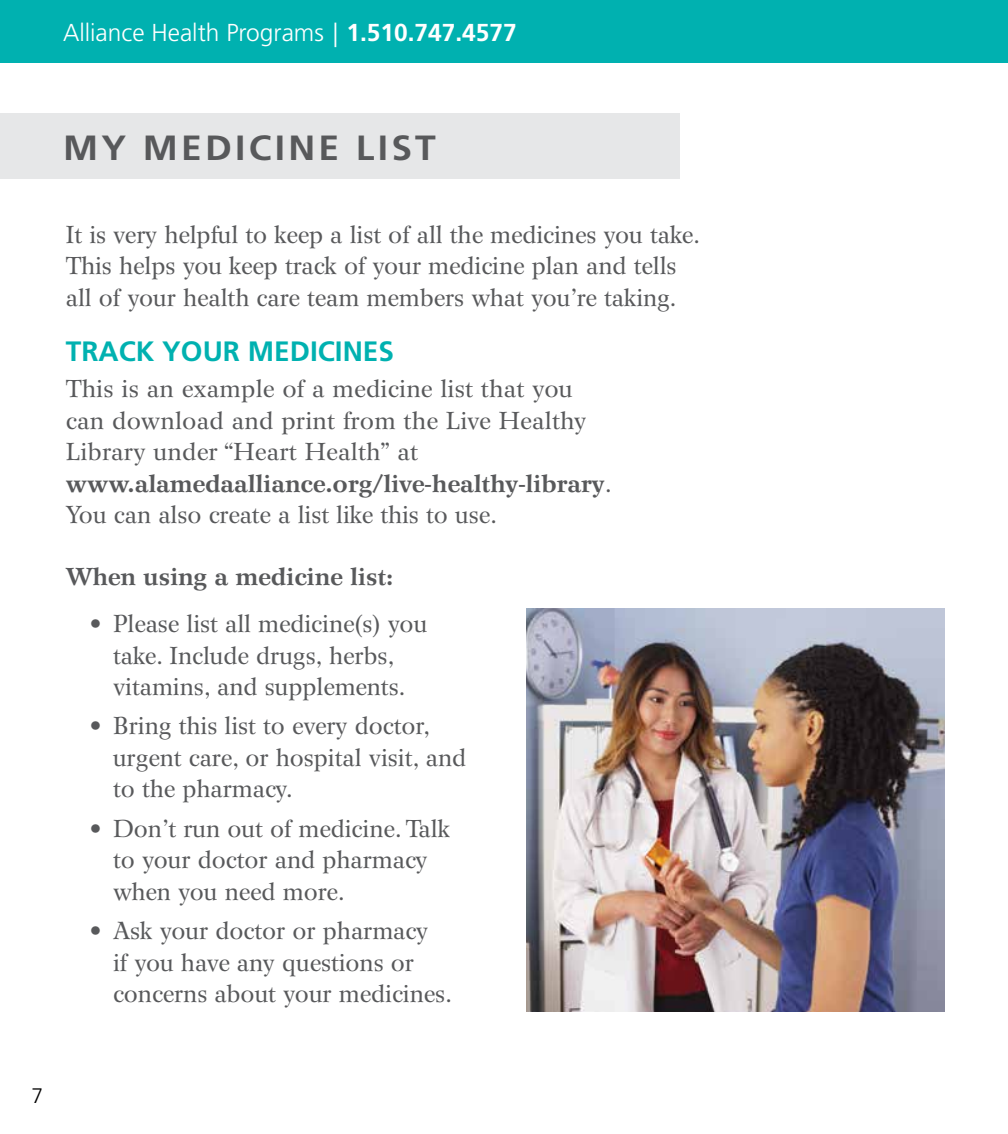
<style>
.page{position:relative;width:1008px;height:1134px;background:#fff}
.page>*{position:absolute;margin:0;border:0;box-sizing:border-box;transform-origin:0 0}
.t1{font:700 35px "Frutiger LT Std";letter-spacing:.085em;color:#58595b;scale:1.06 1}
.t2{font:700 28px "Frutiger LT Std";color:#00b1b0}
.t3{font:24.5px/31.5px "Wilke LT Std";color:#58595b}
.t4{font:300 24.5px "Frutiger LT Std";color:#fff}
.t5{font:700 24.5px "Wilke LT Std";color:#58595b}
.t6{font:300 21px "Frutiger LT Std";color:#000}
.s1{font-weight:700}
</style>
<div class="page">
<div style="left:0;top:0;width:1008px;height:63px;background:#00b1b0"></div>
<div style="left:0;top:114px;width:679px;height:65px;background:#e6e7e8"></div>
<img style="left:526px;top:609px;width:419px;height:403px">
<p class="t4" style="left:63px;top:18px;width:455px">Alliance Health Programs | <span class="s1">1.510.747.4577</span></p>
<h1 class="t1" style="left:63px;top:127px;width:353px">MY MEDICINE LIST</h1>
<p class="t3" style="left:66px;top:219px;width:636px">It is very helpful to keep a list of all the medicines you take.<br>This helps you keep track of your medicine plan and tells all of your health care team members what you’re taking.</p>
<p class="t2" style="left:66px;top:335px;width:330px">TRACK YOUR MEDICINES</p>
<p class="t3" style="left:66px;top:373px;width:548px">This is an example of a medicine list that you can download and print from the Live Healthy Library under “Heart Health” at <span class="s1">www.alamedaalliance.org/live-healthy-library</span>.<br>You can also create a list like this to use.</p>
<p class="t5" style="left:66px;top:562px;width:329px">When using a medicine list:</p>
<p class="t3" style="left:89px;top:608px;width:339px;text-align:center">• Please list all medicine(s) you take. Include drugs, herbs, vitamins, and supplements.</p>
<p class="t3" style="left:113px;top:710px;width:355px;text-indent:-24px">• Bring this list to every doctor, urgent care, or hospital visit, and to the pharmacy.</p>
<p class="t3" style="left:113px;top:813px;width:338px;text-indent:-24px">• Don’t run out of medicine. Talk to your doctor and pharmacy when you need more.</p>
<p class="t3" style="left:113px;top:915px;width:341px;text-indent:-24px">• Ask your doctor or pharmacy<br>if you have any questions or concerns about your medicines.</p>
<p class="t6" style="left:32px;top:1083px;width:13px">7</p>
</div>
